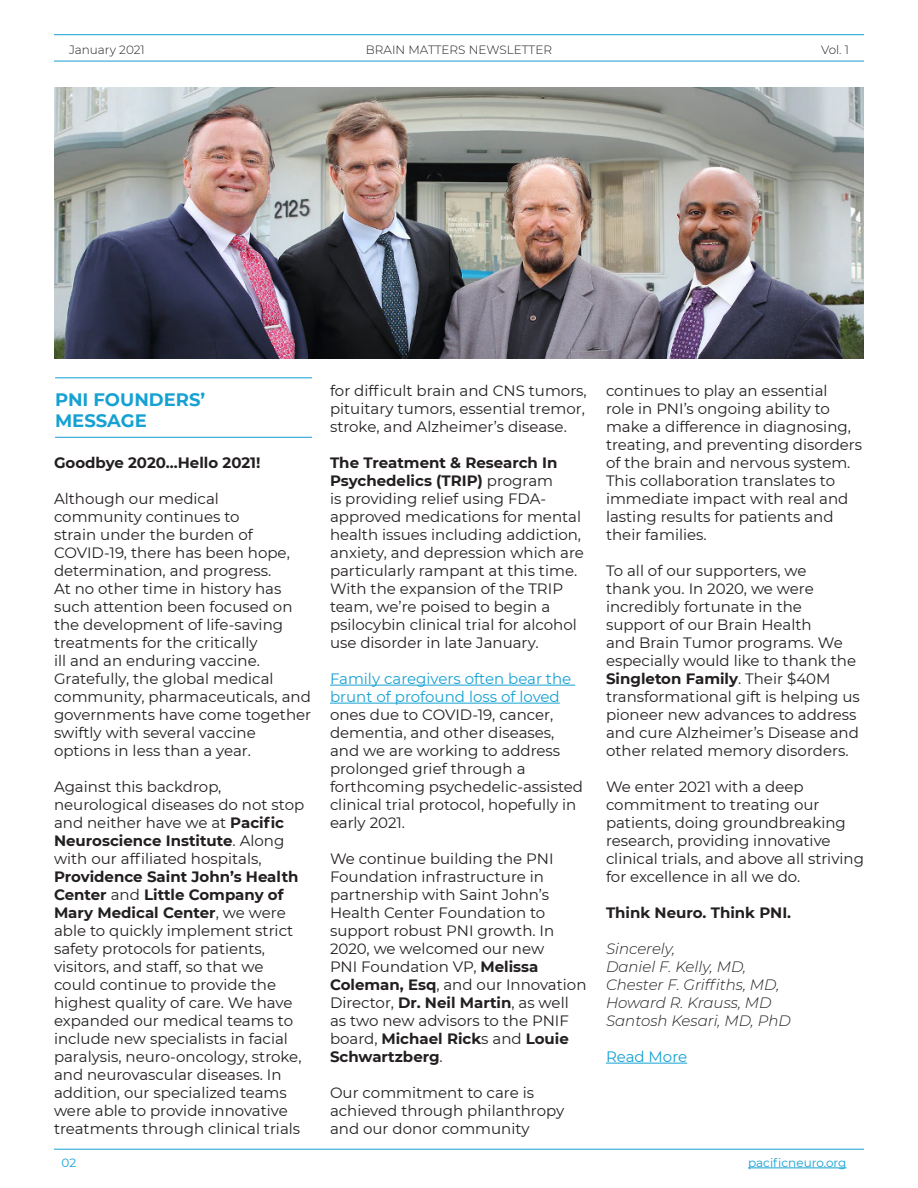
<style>
.page{position:relative;width:918px;height:1188px;background:#fff}
.page>*{position:absolute;margin:0;border:0;box-sizing:border-box;transform-origin:0 0}
.t1{font:700 18px "Montserrat";color:#16a1d3}
.t2{font:15px/18px "Montserrat";color:#231f20}
.t3{font:italic 300 15px "Montserrat";color:#231f20}
.t4{font:700 15px "Montserrat";color:#231f20}
.t5{font:15px "Montserrat";color:#16a1d3}
.t6{font:300 12px "Montserrat";color:#231f20}
.t7{font:12px "Montserrat";color:#16a1d3}
.s1{font-weight:700}
.s2{color:#16a1d3}
</style>
<div class="page">
<hr style="left:54px;top:61px;width:810px;height:1px;background:#16a1d3">
<hr style="left:54px;top:1149px;width:810px;height:1px;background:#16a1d3">
<hr style="left:54px;top:34px;width:810px;height:1px;background:#16a1d3">
<hr style="left:748px;top:1168px;width:99px;height:1px;background:#16a1d3">
<hr style="left:330px;top:685px;width:245px;height:1px;background:#16a1d3">
<hr style="left:330px;top:703px;width:230px;height:1px;background:#16a1d3">
<hr style="left:606px;top:1063px;width:81px;height:1px;background:#16a1d3">
<img style="left:54px;top:88px;width:810px;height:270px">
<hr style="left:55px;top:378px;width:257px;height:1px;background:#16a1d3">
<hr style="left:55px;top:437px;width:257px;height:1px;background:#16a1d3">
<p class="t6" style="left:69px;top:41px;width:77px">January 2021</p>
<p class="t6" style="left:366px;top:41px;width:188px">BRAIN MATTERS NEWSLETTER</p>
<p class="t6" style="left:821px;top:41px;width:29px">Vol. 1</p>
<p class="t1" style="left:55px;top:386px;width:152px">PNI FOUNDERS’</p>
<p class="t1" style="left:55px;top:408px;width:93px">MESSAGE</p>
<p class="t4" style="left:54px;top:452px;width:208px">Goodbye 2020…Hello 2021!</p>
<p class="t2" style="left:54px;top:489px;width:259px">Although our medical<br>community continues to<br>strain under the burden of<br>COVID-19, there has been hope, determination, and progress.<br>At no other time in history has such attention been focused on the development of life-saving treatments for the critically<br>ill and an enduring vaccine.<br>Gratefully, the global medical community, pharmaceuticals, and governments have come together swiftly with several vaccine options in less than a year.</p>
<p class="t2" style="left:54px;top:777px;width:252px">Against this backdrop, neurological diseases do not stop and neither have we at <span class="s1">Pacific<br>Neuroscience Institute</span>. Along with our affiliated hospitals,<br><span class="s1">Providence Saint John’s Health<br>Center</span> and <span class="s1">Little Company of<br>Mary Medical Center</span>, we were able to quickly implement strict safety protocols for patients, visitors, and staff, so that we could continue to provide the highest quality of care. We have expanded our medical teams to include new specialists in facial paralysis, neuro-oncology, stroke, and neurovascular diseases. In addition, our specialized teams were able to provide innovative treatments through clinical trials</p>
<p class="t7" style="left:62px;top:1154px;width:16px">02</p>
<p class="t2" style="left:330px;top:381px;width:258px">for difficult brain and CNS tumors, pituitary tumors, essential tremor, stroke, and Alzheimer’s disease.</p>
<p class="t2" style="left:330px;top:453px;width:255px"><span class="s1">The Treatment &amp; Research In<br>Psychedelics (TRIP)</span> program<br>is providing relief using FDA&shy;approved medications for mental health issues including addiction, anxiety, and depression which are particularly rampant at this time.<br>With the expansion of the TRIP team, we’re poised to begin a psilocybin clinical trial for alcohol use disorder in late January.</p>
<p class="t2" style="left:330px;top:669px;width:255px"><span class="s2">Family caregivers often bear the brunt of profound loss of loved </span>ones due to COVID-19, cancer, dementia, and other diseases, and we are working to address prolonged grief through a forthcoming psychedelic-assisted clinical trial protocol, hopefully in early 2021.</p>
<p class="t2" style="left:330px;top:849px;width:258px">We continue building the PNI<br>Foundation infrastructure in partnership with Saint John’s<br>Health Center Foundation to support robust PNI growth. In<br>2020, we welcomed our new<br>PNI Foundation VP, <span class="s1">Melissa<br>Coleman, Esq</span>, and our Innovation<br>Director, <span class="s1">Dr. Neil Martin</span>, as well as two new advisors to the PNIF board, <span class="s1">Michael Rick</span>s and <span class="s1">Louie<br>Schwartzberg</span>.</p>
<p class="t2" style="left:330px;top:1083px;width:236px">Our commitment to care is achieved through philanthropy and our donor community</p>
<p class="t2" style="left:606px;top:381px;width:258px">continues to play an essential<br>role in PNI’s ongoing ability to make a difference in diagnosing, treating, and preventing disorders of the brain and nervous system.<br>This collaboration translates to immediate impact with real and lasting results for patients and their families.</p>
<p class="t2" style="left:606px;top:561px;width:255px">To all of our supporters, we<br>thank you. In 2020, we were incredibly fortunate in the support of our Brain Health<br>and Brain Tumor programs. We especially would like to thank the<br><span class="s1">Singleton Family</span>. Their $40M transformational gift is helping us pioneer new advances to address and cure Alzheimer’s Disease and other related memory disorders.</p>
<p class="t2" style="left:606px;top:777px;width:259px">We enter 2021 with a deep commitment to treating our patients, doing groundbreaking research, providing innovative clinical trials, and above all striving for excellence in all we do.</p>
<p class="t4" style="left:606px;top:902px;width:187px">Think Neuro. Think PNI.</p>
<p class="t3" style="left:606px;top:938px;width:71px">Sincerely,</p>
<p class="t3" style="left:606px;top:956px;width:142px">Daniel F. Kelly, MD,</p>
<p class="t3" style="left:606px;top:974px;width:175px">Chester F. Griffiths, MD,</p>
<p class="t3" style="left:606px;top:992px;width:167px">Howard R. Krauss, MD</p>
<p class="t3" style="left:606px;top:1010px;width:186px">Santosh Kesari, MD, PhD</p>
<p class="t5" style="left:606px;top:1046px;width:83px">Read More</p>
<p class="t7" style="left:748px;top:1154px;width:100px">pacificneuro.org</p>
</div>
